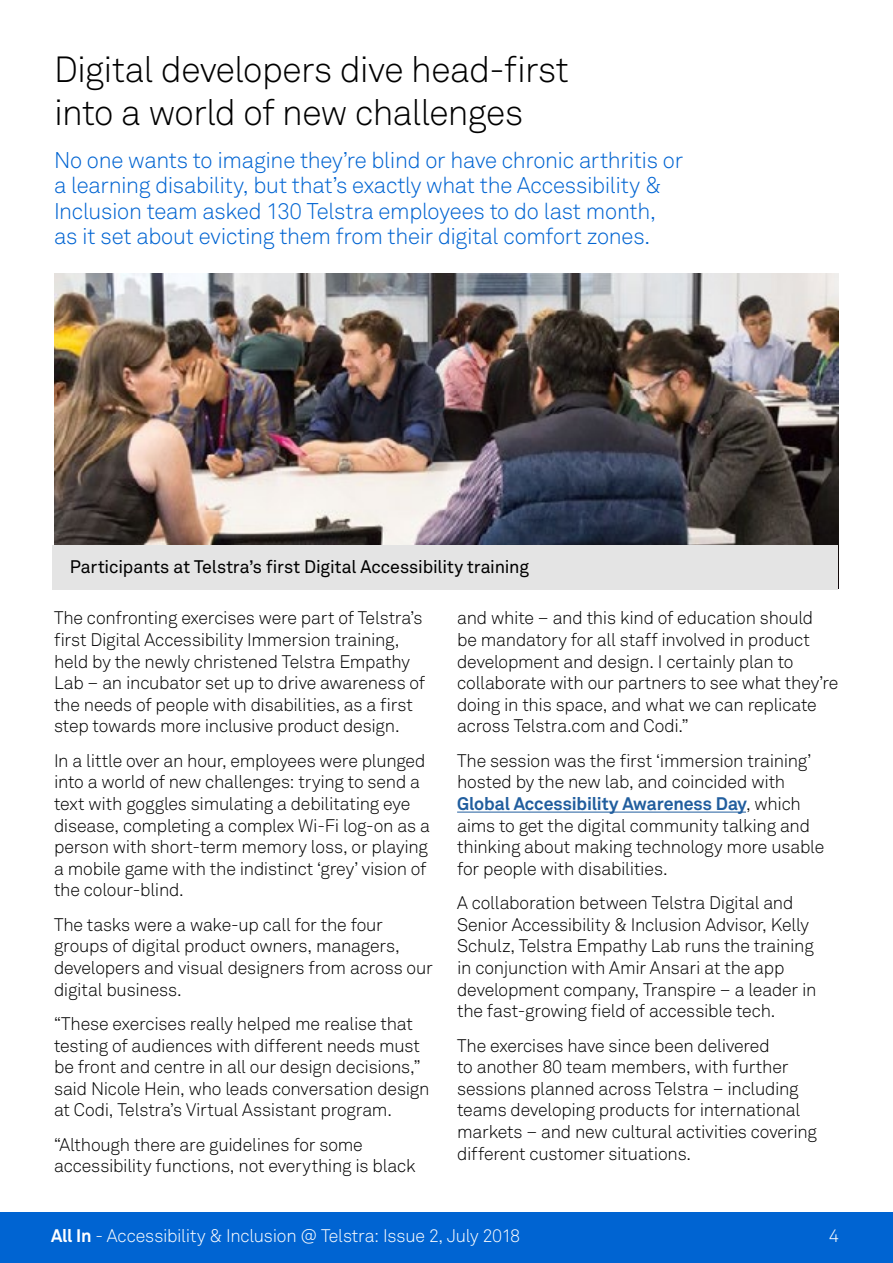
<style>
.page{position:relative;width:893px;height:1263px;background:#fff}
.page>*{position:absolute;margin:0;border:0;box-sizing:border-box;transform-origin:0 0}
.t1{font:300 36px/43.2px "Telstra Akkurat";letter-spacing:-.015em;color:#000}
.t2{font:300 22.5px/25.5px "Telstra Akkurat";letter-spacing:-.01em;color:#0064d2}
.t3{font:300 18px/21.6px "Telstra Akkurat";letter-spacing:-.01em;color:#000}
.t4{font:18px "Telstra Akkurat";letter-spacing:-.005em;color:#000}
.t5{font:300 18px "Telstra Akkurat";letter-spacing:-.015em;color:#fff}
.s1{font-weight:700;color:#215e9e}
.s2{font-weight:700}
</style>
<div class="page">
<div style="left:0;top:1212px;width:893px;height:51px;background:#0064d2"></div>
<hr style="left:457px;top:812px;width:289px;height:1px;background:#215e9e">
<img style="left:54px;top:274px;width:785px;height:314px">
<div style="left:52px;top:545px;width:786px;height:44px;background:#e4e4e4"></div>
<h1 class="t1" style="left:54px;top:48px;width:516px">Digital developers dive head-first into a world of new challenges</h1>
<p class="t2" style="left:54px;top:147px;width:631px">No one wants to imagine they’re blind or have chronic arthritis or a learning disability, but that’s exactly what the Accessibility &amp; Inclusion team asked 130 Telstra employees to do last month, as it set about evicting them from their digital comfort zones.</p>
<p class="t4" style="left:70px;top:556px;width:461px">Participants at Telstra’s first Digital Accessibility training</p>
<p class="t3" style="left:54px;top:607px;width:373px">The confronting exercises were part of Telstra’s first Digital Accessibility Immersion training, held by the newly christened Telstra Empathy Lab – an incubator set up to drive awareness of the needs of people with disabilities, as a first step towards more inclusive product design.</p>
<p class="t3" style="left:54px;top:750px;width:377px">In a little over an hour, employees were plunged into a world of new challenges: trying to send a text with goggles simulating a debilitating eye disease, completing a complex Wi-Fi log-on as a person with short-term memory loss, or playing a mobile game with the indistinct ‘grey’ vision of the colour-blind.</p>
<p class="t3" style="left:54px;top:914px;width:380px">The tasks were a wake-up call for the four groups of digital product owners, managers, developers and visual designers from across our digital business.</p>
<p class="t3" style="left:54px;top:1013px;width:377px">“These exercises really helped me realise that testing of audiences with different needs must be front and centre in all our design decisions,” said Nicole Hein, who leads conversation design at Codi, Telstra’s Virtual Assistant program.</p>
<p class="t3" style="left:54px;top:1134px;width:363px">“Although there are guidelines for some accessibility functions, not everything is black</p>
<p class="t3" style="left:457px;top:607px;width:383px">and white – and this kind of education should<br>be mandatory for all staff involved in product development and design. I certainly plan to collaborate with our partners to see what they’re doing in this space, and what we can replicate across Telstra.com and Codi.”</p>
<p class="t3" style="left:457px;top:750px;width:369px">The session was the first ‘immersion training’ hosted by the new lab, and coincided with <span class="s1">Global Accessibility Awareness Day</span>, which aims to get the digital community talking and thinking about making technology more usable for people with disabilities.</p>
<p class="t3" style="left:457px;top:892px;width:361px">A collaboration between Telstra Digital and Senior Accessibility &amp; Inclusion Advisor, Kelly Schulz, Telstra Empathy Lab runs the training in conjunction with Amir Ansari at the app development company, Transpire – a leader in the fast-growing field of accessible tech.</p>
<p class="t3" style="left:457px;top:1034px;width:361px">The exercises have since been delivered<br>to another 80 team members, with further sessions planned across Telstra – including teams developing products for international markets – and new cultural activities covering different customer situations.</p>
<p class="t5" style="left:51px;top:1225px;width:471px"><span class="s2">All In</span> - Accessibility &amp; Inclusion @ Telstra: Issue 2, July 2018</p>
<p class="t5" style="left:829px;top:1225px;width:12px">4</p>
</div>
